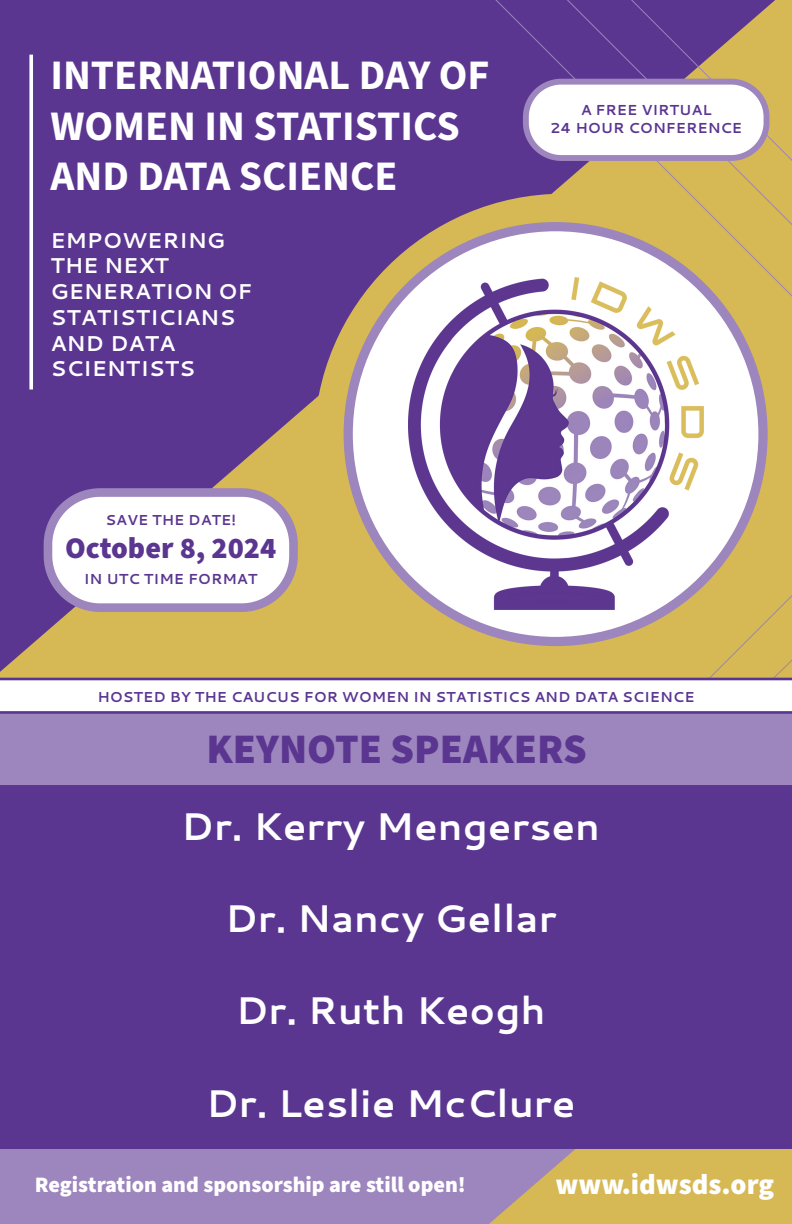
<style>
.page{position:relative;width:792px;height:1224px;background:#fff}
.page>*{position:absolute;margin:0;border:0;box-sizing:border-box;transform-origin:0 0}
.t1{font:700 42px/50.4px "Source Sans 3";color:#fff}
.t2{font:900 42px "Source Sans 3";color:#5b3691}
.t3{font:700 38.5px "Cantarell";color:#fff}
.t4{font:900 30px "Source Sans 3";color:#5b3691}
.t5{font:900 28.8px "Source Sans 3";color:#fff}
.t6{font:900 22.1px "Source Sans 3";color:#fff}
.t7{font:700 21.4px/25.7px "Cantarell";color:#fff}
.t8{font:700 14.5px/17.4px "Cantarell";color:#5b3691;text-align:center}
.t9{font:700 14.4px "Cantarell";color:#5b3691}
</style>
<div class="page">
<div style="left:1px;top:1149px;width:791px;height:75px;background:#9d85bd"></div>
<div style="left:0;top:0;width:490px;height:483px;background:#5b3691"></div>
<svg style="left:489px;top:1149px;width:303px;height:75px;background:#cdb062"></svg>
<div style="left:1px;top:785px;width:791px;height:364px;background:#5b3691"></div>
<svg style="left:314px;top:194px;width:478px;height:289px;background:#9d7c75"></svg>
<div style="left:348px;top:227px;width:415px;height:415px;background:#fff;border-radius:50%"></div>
<svg style="left:29px;top:55px;width:4px;height:335px"></svg>
<svg style="left:490px;top:0;width:302px;height:307px"></svg>
<svg style="left:614px;top:0;width:178px;height:294px;background:#b89a6d"></svg>
<img style="left:408px;top:278px;width:295px;height:205px">
<svg style="left:0;top:483px;width:792px;height:302px"></svg>
<svg style="left:520px;top:75px;width:253px;height:89px"></svg>
<h1 class="t1" style="left:50px;top:50px;width:441px">INTERNATIONAL DAY OF<br>WOMEN IN STATISTICS<br>AND DATA SCIENCE</h1>
<h3 class="t7" style="left:50px;top:227px;width:204px">EMPOWERING<br>THE NEXT<br>GENERATION OF<br>STATISTICIANS<br>AND DATA<br>SCIENTISTS</h3>
<p class="t9" style="left:105px;top:510px;width:132px">SAVE THE DATE!</p>
<h3 class="t4" style="left:65px;top:528px;width:213px">October 8, 2024</h3>
<p class="t8" style="left:84px;top:570px;width:175px">IN UTC TIME FORMAT</p>
<p class="t8" style="left:550px;top:101px;width:194px">A FREE VIRTUAL<br>24 HOUR CONFERENCE</p>
<p class="t9" style="left:97px;top:687px;width:599px">HOSTED BY THE CAUCUS FOR WOMEN IN STATISTICS AND DATA SCIENCE</p>
<h1 class="t2" style="left:206px;top:721px;width:382px">KEYNOTE SPEAKERS</h1>
<h2 class="t3" style="left:181px;top:799px;width:421px">Dr. Kerry Mengersen</h2>
<h2 class="t3" style="left:225px;top:892px;width:333px">Dr. Nancy Gellar</h2>
<h2 class="t3" style="left:235px;top:984px;width:312px">Dr. Ruth Keogh</h2>
<h2 class="t3" style="left:206px;top:1076px;width:371px">Dr. Leslie McClure</h2>
<h3 class="t6" style="left:35px;top:1170px;width:433px">Registration and sponsorship are still open!</h3>
<h3 class="t5" style="left:556px;top:1165px;width:220px">www.idwsds.org</h3>
</div>
